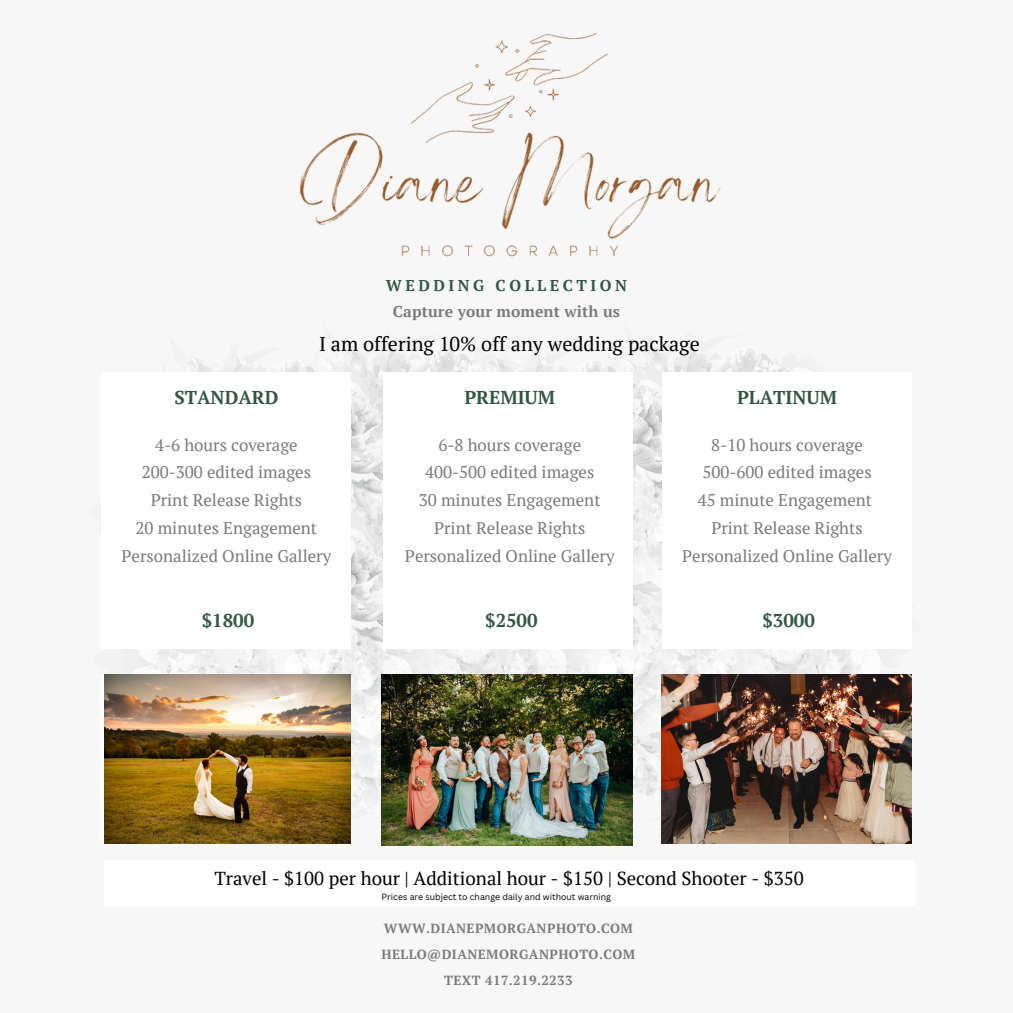
<style>
.page{position:relative;width:1013px;height:1013px;background:#fff}
.page>*{position:absolute;margin:0;border:0;box-sizing:border-box;transform-origin:0 0}
.t1{font:20px "PT Serif";color:#000}
.t2{font:18.75px "PT Serif";color:#000}
.t3{font:700 18.5px "PT Serif";color:#335644}
.t4{font:16.88px "PT Serif";color:#797a7a}
.t5{font:700 15.62px "PT Serif";letter-spacing:.01em;color:#797a7a}
.t6{font:700 15.62px "PT Serif";letter-spacing:.225em;color:#335644}
.t7{font:700 13.25px "PT Serif";letter-spacing:.035em;color:#797a7a}
.t8{font:8.75px "Canva Sans";color:#000}
</style>
<div class="page">
<div style="left:0;top:0;width:1012px;height:1012px;background:#f7f7f8"></div>
<img style="left:138px;top:343px;width:774px;height:494px">
<div style="left:101px;top:373px;width:250px;height:276px;background:#fff"></div>
<div style="left:383px;top:373px;width:250px;height:276px;background:#fff"></div>
<div style="left:662px;top:373px;width:249px;height:276px;background:#fff"></div>
<img style="left:299px;top:33px;width:422px;height:224px">
<div style="left:104px;top:860px;width:810px;height:45px;background:#fff"></div>
<img style="left:104px;top:674px;width:247px;height:169px">
<img style="left:381px;top:674px;width:252px;height:171px">
<img style="left:662px;top:674px;width:249px;height:169px">
<p class="t6" style="left:386px;top:275px;width:243px">WEDDING COLLECTION</p>
<p class="t5" style="left:393px;top:301px;width:228px">Capture your moment with us</p>
<p class="t3" style="left:174px;top:385px;width:106px">STANDARD</p>
<p class="t1" style="left:319px;top:331px;width:382px">I am offering 10% off any wedding package</p>
<p class="t3" style="left:464px;top:385px;width:92px">PREMIUM</p>
<p class="t3" style="left:737px;top:385px;width:102px">PLATINUM</p>
<p class="t4" style="left:155px;top:433px;width:144px">4-6 hours coverage</p>
<p class="t4" style="left:142px;top:461px;width:171px">200-300 edited images</p>
<p class="t4" style="left:151px;top:489px;width:153px">Print Release Rights</p>
<p class="t4" style="left:136px;top:516px;width:183px">20 minutes Engagement</p>
<p class="t4" style="left:122px;top:544px;width:211px">Personalized Online Gallery</p>
<p class="t3" style="left:202px;top:607px;width:54px">$1800</p>
<p class="t4" style="left:438px;top:433px;width:144px">6-8 hours coverage</p>
<p class="t4" style="left:425px;top:461px;width:171px">400-500 edited images</p>
<p class="t4" style="left:419px;top:489px;width:183px">30 minutes Engagement</p>
<p class="t4" style="left:434px;top:516px;width:153px">Print Release Rights</p>
<p class="t4" style="left:405px;top:544px;width:211px">Personalized Online Gallery</p>
<p class="t3" style="left:485px;top:607px;width:54px">$2500</p>
<p class="t4" style="left:711px;top:433px;width:153px">8-10 hours coverage</p>
<p class="t4" style="left:702px;top:461px;width:171px">500-600 edited images</p>
<p class="t4" style="left:698px;top:489px;width:176px">45 minute Engagement</p>
<p class="t4" style="left:711px;top:516px;width:153px">Print Release Rights</p>
<p class="t4" style="left:682px;top:544px;width:211px">Personalized Online Gallery</p>
<p class="t3" style="left:762px;top:607px;width:54px">$3000</p>
<p class="t2" style="left:214px;top:865px;width:591px">Travel - $100 per hour | Additional hour - $150 | Second Shooter - $350</p>
<p class="t8" style="left:381px;top:891px;width:231px">Prices are subject to change daily and without warning</p>
<p class="t7" style="left:384px;top:918px;width:250px">WWW.DIANEPMORGANPHOTO.COM</p>
<p class="t7" style="left:381px;top:945px;width:255px">HELLO@DIANEMORGANPHOTO.COM</p>
<p class="t7" style="left:444px;top:971px;width:130px">TEXT 417.219.2233</p>
</div>
